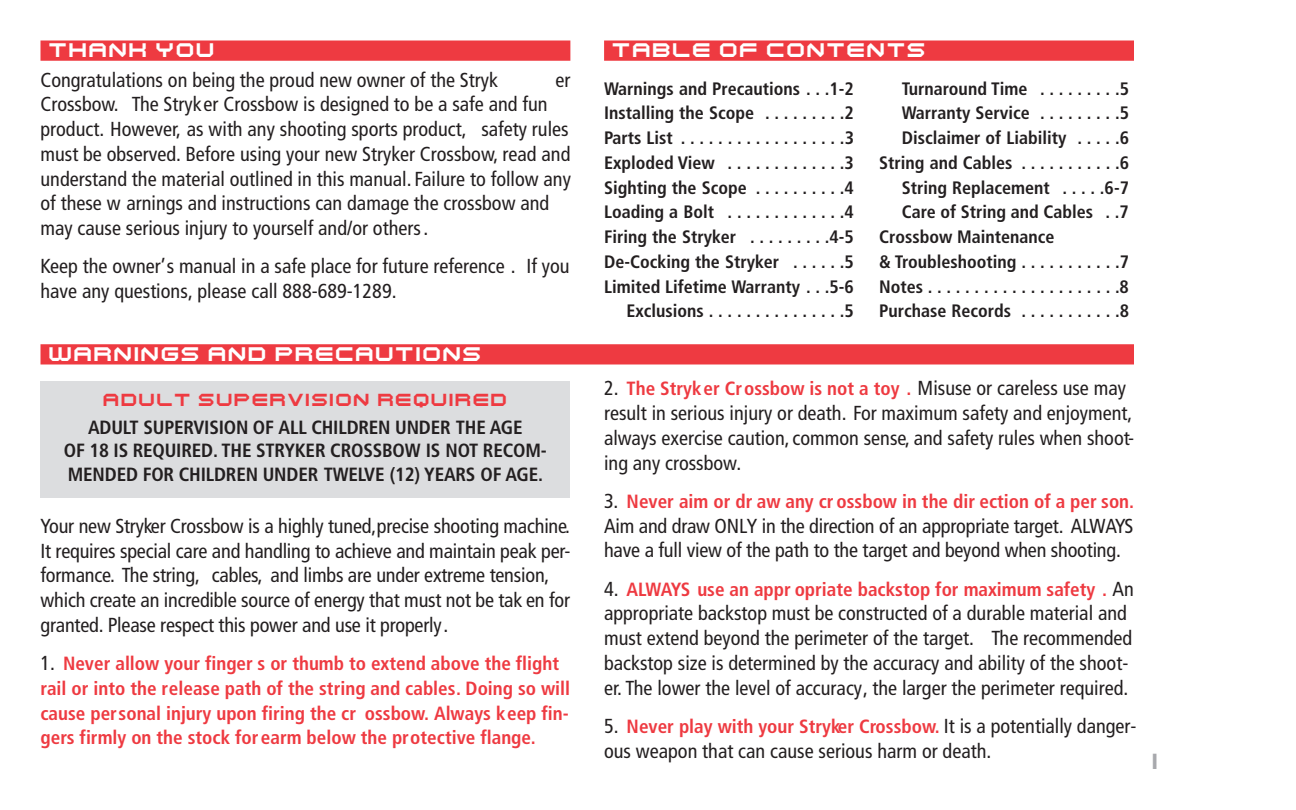
<style>
.page{position:relative;width:1296px;height:810px;background:#fff}
.page>*{position:absolute;margin:0;border:0;box-sizing:border-box;transform-origin:0 0}
.t1{font:22.5px "Durandal Flat";color:#a8a9ad}
.t2{font:condensed 20.25px/24.8px "Frutiger";color:#231f20}
.t3{font:20.25px "Durandal Flat";letter-spacing:.045em;color:#fff}
.t4{font:700 condensed 19.12px/24.8px "Frutiger";color:#ee3a41}
.t5{font:700 condensed 19.12px/23.6px "Frutiger";letter-spacing:-.01em;color:#231f20;text-align:center}
.t6{font:700 condensed 18px/24.8px "Frutiger";color:#231f20;text-align:right}
.t7{font:18px "Durandal Flat";letter-spacing:.045em;color:#ee3a41}
.s1{font-weight:400;font-size:20.25px;color:#231f20}
</style>
<div class="page">
<div style="left:40px;top:381px;width:530px;height:117px;background:#dcdddf"></div>
<div style="left:40px;top:40px;width:530px;height:21px;background:#ee3a41"></div>
<div style="left:604px;top:40px;width:530px;height:21px;background:#ee3a41"></div>
<div style="left:40px;top:344px;width:1094px;height:20px;background:#ee3a41"></div>
<p class="t3" style="left:48px;top:37px;width:168px">THANK YOU</p>
<p class="t2" style="left:40px;top:67px;width:459px">Congratulations on being the proud new owner of the Stryk</p>
<p class="t2" style="left:556px;top:67px;width:16px">er</p>
<p class="t2" style="left:40px;top:92px;width:532px">Crossbow. The Stryker Crossbow is designed to be a safe and fun product. However, as with any shooting sports product, safety rules must be observed. Before using your new Stryker Crossbow, read and understand the material outlined in this manual. Failure to follow any of these w arnings and instructions can damage the crossbow and may cause serious injury to yourself and/or others .</p>
<p class="t2" style="left:40px;top:254px;width:531px">Keep the owner’s manual in a safe place for future reference . If you have any questions, please call 888-689-1289.</p>
<p class="t3" style="left:48px;top:341px;width:435px">WARNINGS AND PRECAUTIONS</p>
<p class="t7" style="left:103px;top:388px;width:406px">ADULT SUPERVISION REQUIRED</p>
<p class="t5" style="left:64px;top:415px;width:484px">ADULT SUPERVISION OF ALL CHILDREN UNDER THE AGE<br>OF 18 IS REQUIRED. THE STRYKER CROSSBOW IS NOT RECOM-<br>MENDED FOR CHILDREN UNDER TWELVE (12) YEARS OF AGE.</p>
<p class="t2" style="left:40px;top:514px;width:531px">Your new Stryker Crossbow is a highly tuned,precise shooting machine.<br>It requires special care and handling to achieve and maintain peak per&shy;formance. The string, cables, and limbs are under extreme tension, which create an incredible source of energy that must not be tak en for granted. Please respect this power and use it properly.</p>
<p class="t4" style="left:40px;top:651px;width:531px"><span class="s1">1.</span> Never allow your finger s or thumb to extend above the flight rail or into the release path of the string and cables. Doing so will cause personal injury upon firing the cr ossbow. Always keep fin&shy;gers firmly on the stock forearm below the protective flange.</p>
<p class="t3" style="left:612px;top:37px;width:315px">TABLE OF CONTENTS</p>
<p class="t6" style="left:604px;top:76px;width:251px">Warnings and Precautions . . .1-2<br>Installing the Scope . . . . . . . . .2<br>Parts List . . . . . . . . . . . . . . . . . .3<br>Exploded View . . . . . . . . . . . . .3<br>Sighting the Scope . . . . . . . . . .4<br>Loading a Bolt . . . . . . . . . . . . .4<br>Firing the Stryker . . . . . . . . .4-5<br>De-Cocking the Stryker . . . . . .5<br>Limited Lifetime Warranty . . .5-6<br>Exclusions . . . . . . . . . . . . . . .5</p>
<p class="t6" style="left:902px;top:76px;width:229px">Turnaround Time . . . . . . . . .5</p>
<p class="t6" style="left:902px;top:101px;width:229px">Warranty Service . . . . . . . . .5</p>
<p class="t6" style="left:902px;top:125px;width:229px">Disclaimer of Liability . . . . .6</p>
<p class="t6" style="left:879px;top:150px;width:251px">String and Cables . . . . . . . . . . .6</p>
<p class="t6" style="left:902px;top:175px;width:229px">String Replacement . . . . .6-7</p>
<p class="t6" style="left:902px;top:200px;width:229px">Care of String and Cables . .7</p>
<p class="t6" style="left:879px;top:224px;width:177px">Crossbow Maintenance</p>
<p class="t6" style="left:879px;top:249px;width:251px">&amp; Troubleshooting . . . . . . . . . . .7</p>
<p class="t6" style="left:879px;top:274px;width:251px">Notes . . . . . . . . . . . . . . . . . . . . .8</p>
<p class="t6" style="left:879px;top:299px;width:251px">Purchase Records . . . . . . . . . . .8</p>
<p class="t4" style="left:604px;top:376px;width:523px"><span class="s1">2.</span> The Stryker Crossbow is not a toy . <span class="s1">Misuse or careless use may</span></p>
<p class="t2" style="left:604px;top:401px;width:532px;text-align:justify">result in serious injury or death. For maximum safety and enjoyment, always exercise caution, common sense, and safety rules when shoot&shy;ing any crossbow.</p>
<p class="t4" style="left:604px;top:489px;width:532px"><span class="s1">3.</span> Never aim or dr aw any cr ossbow in the dir ection of a per son.</p>
<p class="t2" style="left:604px;top:513px;width:531px">Aim and draw ONLY in the direction of an appropriate target. ALWAYS have a full view of the path to the target and beyond when shooting.</p>
<p class="t4" style="left:604px;top:577px;width:531px"><span class="s1">4.</span> ALWAYS use an appr opriate backstop for maximum safety . <span class="s1">An</span></p>
<p class="t2" style="left:604px;top:601px;width:530px">appropriate backstop must be constructed of a durable material and must extend beyond the perimeter of the target. The recommended backstop size is determined by the accuracy and ability of the shoot&shy;er. The lower the level of accuracy, the larger the perimeter required.</p>
<p class="t4" style="left:604px;top:714px;width:534px"><span class="s1">5.</span> Never play with your Stryker Crossbow. <span class="s1">It is a potentially danger-</span></p>
<p class="t2" style="left:604px;top:738px;width:389px">ous weapon that can cause serious harm or death.</p>
<p class="t1" style="left:1152px;top:747px;width:8px">1</p>
</div>
